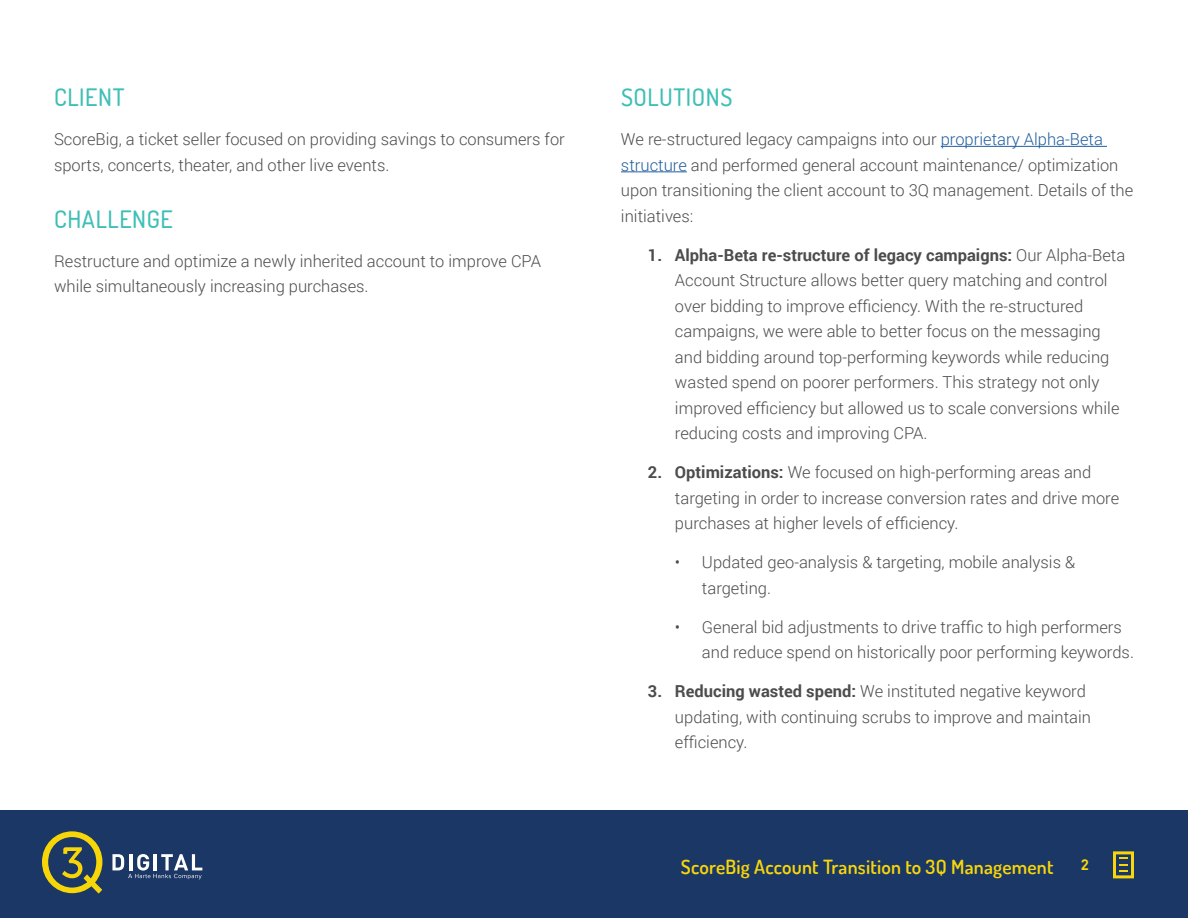
<style>
.page{position:relative;width:1188px;height:918px;background:#fff}
.page>*{position:absolute;margin:0;border:0;box-sizing:border-box;transform-origin:0 0}
.t1{font:500 24px "Dosis";letter-spacing:.025em;color:#3fbfb6}
.t2{font:600 19.5px "Dosis";letter-spacing:.01em;color:#f8d609}
.t3{font:300 16.5px/25.5px "Roboto";color:#4c4c4c}
.t4{font:700 15px "DINOT";color:#f8d609}
.s1{color:#215e9e}
.s2{font-weight:700}
</style>
<div class="page">
<div style="left:0;top:810px;width:1188px;height:108px;background:#1b3765"></div>
<svg style="left:1113px;top:851px;width:21px;height:27px"></svg>
<hr style="left:941px;top:146px;width:166px;height:1px;background:#215e9e">
<hr style="left:621px;top:171px;width:66px;height:1px;background:#215e9e">
<svg style="left:42px;top:831px;width:60px;height:63px"></svg>
<svg style="left:112px;top:854px;width:90px;height:25px"></svg>
<h1 class="t1" style="left:54px;top:82px;width:72px">CLIENT</h1>
<p class="t3" style="left:54px;top:126px;width:512px">ScoreBig, a ticket seller focused on providing savings to consumers for sports, concerts, theater, and other live events.</p>
<h1 class="t1" style="left:54px;top:203px;width:120px">CHALLENGE</h1>
<p class="t3" style="left:54px;top:247px;width:488px">Restructure and optimize a newly inherited account to improve CPA while simultaneously increasing purchases.</p>
<h1 class="t1" style="left:621px;top:82px;width:113px">SOLUTIONS</h1>
<p class="t3" style="left:621px;top:126px;width:514px">We re-structured legacy campaigns into our <span class="s1">proprietary Alpha-Beta structure</span> and performed general account maintenance/ optimization upon transitioning the client account to 3Q management. Details of the initiatives:</p>
<p class="t3" style="left:675px;top:241px;width:452px;text-indent:-27px"><span class="s2">1. Alpha-Beta re-structure of legacy campaigns:</span> Our Alpha-Beta Account Structure allows better query matching and control over bidding to improve efficiency. With the re-structured campaigns, we were able to better focus on the messaging and bidding around top-performing keywords while reducing wasted spend on poorer performers. This strategy not only improved efficiency but allowed us to scale conversions while reducing costs and improving CPA.</p>
<p class="t3" style="left:675px;top:459px;width:446px;text-indent:-27px"><span class="s2">2. Optimizations:</span> We focused on high-performing areas and targeting in order to increase conversion rates and drive more purchases at higher levels of efficiency.</p>
<p class="t3" style="left:702px;top:549px;width:375px;text-indent:-27px">• Updated geo-analysis &amp; targeting, mobile analysis &amp; targeting.</p>
<p class="t3" style="left:702px;top:613px;width:434px;text-indent:-27px">• General bid adjustments to drive traffic to high performers and reduce spend on historically poor performing keywords.</p>
<p class="t3" style="left:675px;top:678px;width:418px;text-indent:-27px"><span class="s2">3. Reducing wasted spend:</span> We instituted negative keyword updating, with continuing scrubs to improve and maintain efficiency.</p>
<p class="t2" style="left:681px;top:854px;width:374px">ScoreBig Account Transition to 3Q Management</p>
<p class="t4" style="left:1081px;top:855px;width:10px">2</p>
</div>
